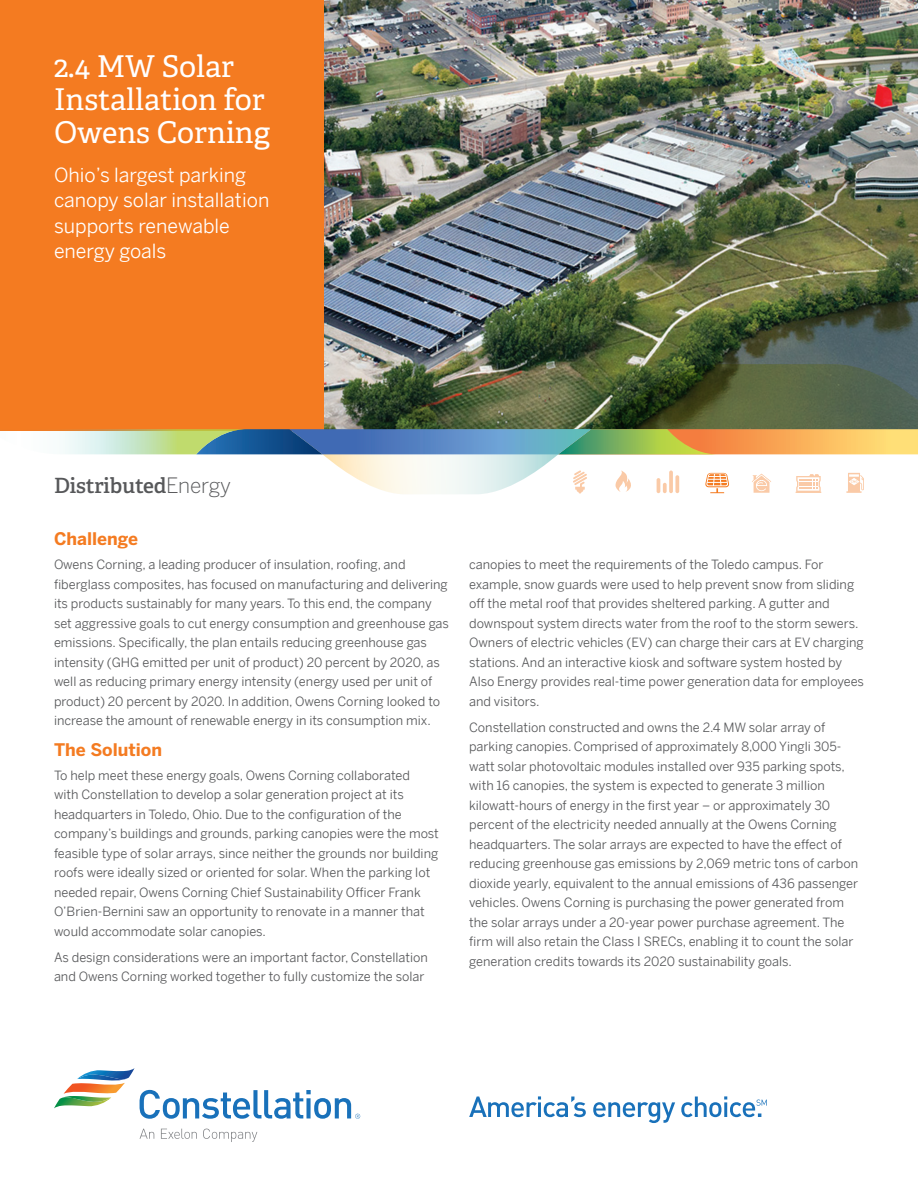
<style>
.page{position:relative;width:918px;height:1188px;background:#fff}
.page>*{position:absolute;margin:0;border:0;box-sizing:border-box;transform-origin:0 0}
.Headline_Cover_18_22{font:30px/33px "Adelle Basic";color:#fff}
.t1{font:600 21px "Adelle";letter-spacing:-.01em;color:#57585a}
.Subhead_2_Bold_369_9{font:19.5px/25.5px "Benton Sans";color:#fff}
.Subhead_1_Bold_166_1{font:700 17.25px "Benton Sans";color:#f47b21}
.Body_9_14{font:12.75px/19.5px "Benton Sans";color:#57585a}
.s1{font-family:"Benton Sans";font-weight:300}
</style>
<div class="page">
<img style="left:324px;top:0;width:594px;height:364px">
<svg style="left:140px;top:1129px;width:117px;height:13px"></svg>
<svg style="left:54px;top:1068px;width:306px;height:51px"></svg>
<svg style="left:469px;top:1096px;width:298px;height:27px"></svg>
<div style="left:0;top:0;width:324px;height:430px;background:#f47b21"></div>
<img style="left:0;top:364px;width:918px;height:130px">
<p class="Headline_Cover_18_22" style="left:54px;top:50px;width:218px">2.4 MW Solar<br>Installation for<br>Owens Corning</p>
<p class="Subhead_2_Bold_369_9" style="left:54px;top:162px;width:217px">Ohio’s largest parking canopy solar installation supports renewable energy goals</p>
<p class="t1" style="left:54px;top:473px;width:179px">Distributed<span class="s1">Energy</span></p>
<p class="Subhead_1_Bold_166_1" style="left:54px;top:529px;width:86px">Challenge</p>
<p class="Body_9_14" style="left:54px;top:555px;width:396px">Owens Corning, a leading producer of insulation, roofing, and fiberglass composites, has focused on manufacturing and delivering its products sustainably for many years. To this end, the company set aggressive goals to cut energy consumption and greenhouse gas emissions. Specifically, the plan entails reducing greenhouse gas intensity (GHG emitted per unit of product) 20 percent by 2020, as well as reducing primary energy intensity (energy used per unit of product) 20 percent by 2020. In addition, Owens Corning looked to increase the amount of renewable energy in its consumption mix.</p>
<p class="Subhead_1_Bold_166_1" style="left:54px;top:739px;width:110px">The Solution</p>
<p class="Body_9_14" style="left:54px;top:765px;width:386px">To help meet these energy goals, Owens Corning collaborated<br>with Constellation to develop a solar generation project at its headquarters in Toledo, Ohio. Due to the configuration of the company’s buildings and grounds, parking canopies were the most feasible type of solar arrays, since neither the grounds nor building roofs were ideally sized or oriented for solar. When the parking lot needed repair, Owens Corning Chief Sustainability Officer Frank O’Brien-Bernini saw an opportunity to renovate in a manner that would accommodate solar canopies.</p>
<p class="Body_9_14" style="left:54px;top:947px;width:375px">As design considerations were an important factor, Constellation and Owens Corning worked together to fully customize the solar</p>
<p class="Body_9_14" style="left:469px;top:555px;width:396px">canopies to meet the requirements of the Toledo campus. For example, snow guards were used to help prevent snow from sliding off the metal roof that provides sheltered parking. A gutter and downspout system directs water from the roof to the storm sewers.<br>Owners of electric vehicles (EV) can charge their cars at EV charging stations. And an interactive kiosk and software system hosted by Also Energy provides real-time power generation data for employees and visitors.</p>
<p class="Body_9_14" style="left:469px;top:717px;width:390px">Constellation constructed and owns the 2.4 MW solar array of parking canopies. Comprised of approximately 8,000 Yingli 305- watt solar photovoltaic modules installed over 935 parking spots, with 16 canopies, the system is expected to generate 3 million kilowatt-hours of energy in the first year – or approximately 30 percent of the electricity needed annually at the Owens Corning headquarters. The solar arrays are expected to have the effect of reducing greenhouse gas emissions by 2,069 metric tons of carbon dioxide yearly, equivalent to the annual emissions of 436 passenger vehicles. Owens Corning is purchasing the power generated from the solar arrays under a 20-year power purchase agreement. The firm will also retain the Class I SRECs, enabling it to count the solar generation credits towards its 2020 sustainability goals.</p>
</div>
